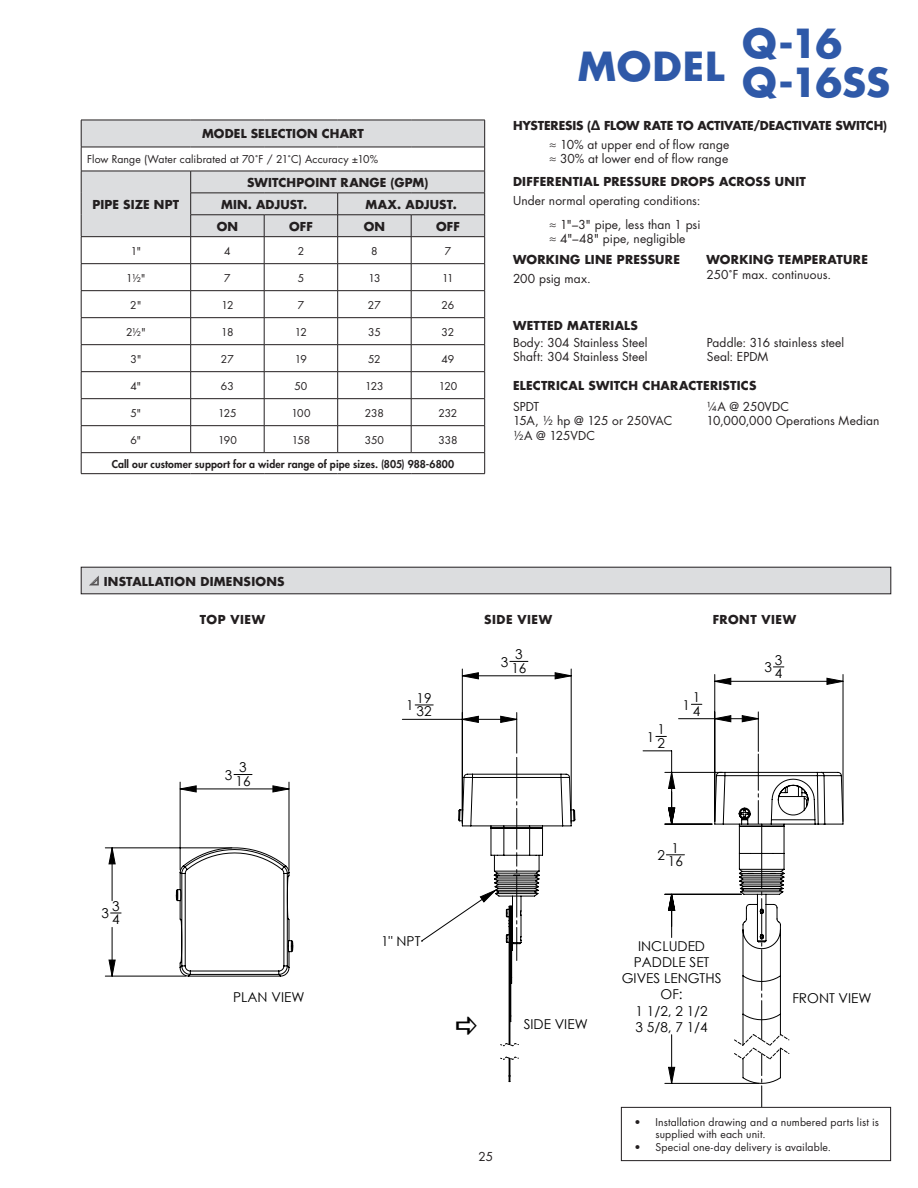
<style>
.page{position:relative;width:918px;height:1188px;background:#fff}
.page>*{position:absolute;margin:0;border:0;box-sizing:border-box;transform-origin:0 0}
.Product_Name{font:700 39px "Futura Std";letter-spacing:.01em;color:#2f59a8}
.t1{font:13.65px/13.5px "Century Gothic";color:#000}
.Tech_Specs__Normal{font:12px/14.4px "Futura Std";letter-spacing:.01em;color:#231f20}
.Tech_Specs__List__No{font:12px "Futura Std";letter-spacing:.01em;color:#231f20}
.Centered_Text{font:700 12px "Futura Std";letter-spacing:.015em;color:#231f20}
.Hysteresis{font:700 12px "Futura Std";letter-spacing:-.005em;color:#231f20}
.Tech_Specs__Header{font:700 12px "Futura Std";letter-spacing:.02em;color:#231f20}
.Tech_Specs__Normal-2{font:12px/14.4px "Futura Std";letter-spacing:-.01em;color:#231f20}
.Tech_Specs__Normal-3{font:700 12px "Futura Std";letter-spacing:.02em;color:#231f20}
.Hysteresis-2{font:700 12px/18.9px "Futura Std";letter-spacing:.025em;color:#231f20}
.Gray_Title_Box_Text{font:700 12px "Futura Std";letter-spacing:.025em;color:#231f20}
.Hysteresis-3{font:700 12px "Futura Std";letter-spacing:.045em;color:#231f20}
.Model_Selection_Char{font:10.5px/12.6px "Futura Std";letter-spacing:.01em;color:#231f20}
.Centered_Text-2{font:10.5px "Futura Std";letter-spacing:-.02em;color:#231f20}
.Model_Selection_Char-2{font:800 10.5px "Futura Std";letter-spacing:.01em;color:#231f20}
.s1{font-weight:400}
.s2{font-weight:700}
</style>
<div class="page">
<hr style="left:81px;top:473px;width:110px;height:1px;background:#231f20">
<hr style="left:191px;top:473px;width:73px;height:1px;background:#231f20">
<hr style="left:264px;top:473px;width:74px;height:1px;background:#231f20">
<hr style="left:338px;top:473px;width:73px;height:1px;background:#231f20">
<hr style="left:411px;top:473px;width:74px;height:1px;background:#231f20">
<svg style="left:81px;top:120px;width:404px;height:353px"></svg>
<div style="left:81px;top:567px;width:810px;height:27px;background:#dcdddf"></div>
<svg style="left:89px;top:576px;width:10px;height:9px"></svg>
<div style="left:81px;top:567px;width:810px;height:27px;border:1px solid #231f20"></div>
<hr style="left:105px;top:848px;width:127px;height:1px;background:#000">
<hr style="left:105px;top:976px;width:81px;height:1px;background:#000">
<svg style="left:510px;top:661px;width:18px;height:1px"></svg>
<hr style="left:462px;top:669px;width:1px;height:154px;background:#000">
<hr style="left:571px;top:669px;width:1px;height:154px;background:#000">
<hr style="left:665px;top:1083px;width:94px;height:1px;background:#000">
<hr style="left:843px;top:675px;width:1px;height:146px;background:#000">
<svg style="left:109px;top:673px;width:734px;height:410px"></svg>
<svg style="left:176px;top:847px;width:117px;height:130px"></svg>
<svg style="left:714px;top:754px;width:130px;height:353px"></svg>
<div style="left:621px;top:1107px;width:270px;height:54px;border:1px solid #231f20"></div>
<svg style="left:421px;top:756px;width:155px;height:326px"></svg>
<p class="Centered_Text" style="left:202px;top:126px;width:163px">MODEL SELECTION CHART</p>
<p class="Model_Selection_Char" style="left:87px;top:153px;width:293px">Flow Range (Water calibrated at 70˚F / 21˚C) Accuracy ±10%</p>
<p class="Centered_Text" style="left:93px;top:196px;width:88px">PIPE SIZE NPT</p>
<p class="Centered_Text" style="left:247px;top:174px;width:183px">SWITCHPOINT RANGE (GPM)</p>
<p class="Centered_Text" style="left:221px;top:196px;width:88px">MIN. ADJUST.</p>
<p class="Centered_Text" style="left:366px;top:196px;width:93px">MAX. ADJUST.</p>
<p class="Centered_Text" style="left:217px;top:218px;width:23px">ON</p>
<p class="Centered_Text" style="left:289px;top:218px;width:25px">OFF</p>
<p class="Centered_Text" style="left:364px;top:218px;width:23px">ON</p>
<p class="Centered_Text" style="left:436px;top:218px;width:25px">OFF</p>
<p class="Centered_Text-2" style="left:131px;top:244px;width:12px">1"</p>
<p class="Centered_Text-2" style="left:224px;top:244px;width:8px">4</p>
<p class="Centered_Text-2" style="left:298px;top:244px;width:8px">2</p>
<p class="Centered_Text-2" style="left:371px;top:244px;width:8px">8</p>
<p class="Centered_Text-2" style="left:445px;top:244px;width:8px">7</p>
<p class="Centered_Text-2" style="left:126px;top:271px;width:21px">1½"</p>
<p class="Centered_Text-2" style="left:224px;top:271px;width:8px">7</p>
<p class="Centered_Text-2" style="left:298px;top:271px;width:8px">5</p>
<p class="Centered_Text-2" style="left:368px;top:271px;width:14px">13</p>
<p class="Centered_Text-2" style="left:442px;top:271px;width:13px">11</p>
<p class="Centered_Text-2" style="left:130px;top:298px;width:13px">2"</p>
<p class="Centered_Text-2" style="left:221px;top:298px;width:14px">12</p>
<p class="Centered_Text-2" style="left:298px;top:298px;width:8px">7</p>
<p class="Centered_Text-2" style="left:368px;top:298px;width:14px">27</p>
<p class="Centered_Text-2" style="left:442px;top:298px;width:14px">26</p>
<p class="Centered_Text-2" style="left:126px;top:325px;width:21px">2½"</p>
<p class="Centered_Text-2" style="left:221px;top:325px;width:14px">18</p>
<p class="Centered_Text-2" style="left:295px;top:325px;width:14px">12</p>
<p class="Centered_Text-2" style="left:368px;top:325px;width:14px">35</p>
<p class="Centered_Text-2" style="left:442px;top:325px;width:14px">32</p>
<p class="Centered_Text-2" style="left:130px;top:352px;width:13px">3"</p>
<p class="Centered_Text-2" style="left:221px;top:352px;width:14px">27</p>
<p class="Centered_Text-2" style="left:295px;top:352px;width:14px">19</p>
<p class="Centered_Text-2" style="left:368px;top:352px;width:14px">52</p>
<p class="Centered_Text-2" style="left:442px;top:352px;width:14px">49</p>
<p class="Centered_Text-2" style="left:130px;top:379px;width:13px">4"</p>
<p class="Centered_Text-2" style="left:221px;top:379px;width:14px">63</p>
<p class="Centered_Text-2" style="left:294px;top:379px;width:14px">50</p>
<p class="Centered_Text-2" style="left:365px;top:379px;width:20px">123</p>
<p class="Centered_Text-2" style="left:439px;top:379px;width:20px">120</p>
<p class="Centered_Text-2" style="left:130px;top:406px;width:12px">5"</p>
<p class="Centered_Text-2" style="left:218px;top:406px;width:20px">125</p>
<p class="Centered_Text-2" style="left:291px;top:406px;width:21px">100</p>
<p class="Centered_Text-2" style="left:365px;top:406px;width:21px">238</p>
<p class="Centered_Text-2" style="left:438px;top:406px;width:20px">232</p>
<p class="Centered_Text-2" style="left:131px;top:433px;width:12px">6"</p>
<p class="Centered_Text-2" style="left:218px;top:433px;width:20px">190</p>
<p class="Centered_Text-2" style="left:292px;top:433px;width:20px">158</p>
<p class="Centered_Text-2" style="left:365px;top:433px;width:21px">350</p>
<p class="Centered_Text-2" style="left:438px;top:433px;width:21px">338</p>
<p class="Model_Selection_Char-2" style="left:112px;top:457px;width:344px">Call our customer support for a wider range of pipe sizes. (805) 988-6800</p>
<p class="Product_Name" style="left:578px;top:40px;width:148px">MODEL</p>
<p class="Product_Name" style="left:742px;top:17px;width:101px">Q-16</p>
<p class="Product_Name" style="left:742px;top:57px;width:150px">Q-16SS</p>
<p class="Hysteresis" style="left:513px;top:117px;width:376px">HYSTERESIS (∆ FLOW RATE TO ACTIVATE/DEACTIVATE SWITCH)</p>
<p class="Tech_Specs__List__No" style="left:549px;top:137px;width:182px">≈ 10% at upper end of flow range</p>
<p class="Tech_Specs__List__No" style="left:549px;top:151px;width:181px">≈ 30% at lower end of flow range</p>
<p class="Tech_Specs__Header" style="left:513px;top:174px;width:294px">DIFFERENTIAL PRESSURE DROPS ACROSS UNIT</p>
<p class="Tech_Specs__Normal" style="left:513px;top:194px;width:189px">Under normal operating conditions:</p>
<p class="Tech_Specs__List__No" style="left:549px;top:217px;width:153px">≈ 1"–3" pipe, less than 1 psi</p>
<p class="Tech_Specs__List__No" style="left:549px;top:231px;width:138px">≈ 4"–48" pipe, negligible</p>
<p class="Hysteresis-2" style="left:513px;top:250px;width:169px">WORKING LINE PRESSURE<br><span class="s1">200 psig max.</span></p>
<p class="Tech_Specs__Normal" style="left:706px;top:253px;width:163px"><span class="s2">WORKING TEMPERATURE<br></span>250˚F max. continuous.</p>
<p class="Tech_Specs__Header" style="left:513px;top:318px;width:127px">WETTED MATERIALS</p>
<p class="Tech_Specs__Normal" style="left:513px;top:335px;width:136px">Body: 304 Stainless Steel<br>Shaft: 304 Stainless Steel</p>
<p class="Tech_Specs__Normal" style="left:707px;top:335px;width:139px">Paddle: 316 stainless steel<br>Seal: EPDM</p>
<p class="Tech_Specs__Normal-3" style="left:513px;top:377px;width:245px">ELECTRICAL SWITCH CHARACTERISTICS</p>
<p class="Tech_Specs__Normal-2" style="left:513px;top:400px;width:161px">SPDT<br>15A, ½ hp @ 125 or 250VAC ½A @ 125VDC</p>
<p class="Tech_Specs__Normal" style="left:706px;top:400px;width:175px">¼A @ 250VDC<br>10,000,000 Operations Median</p>
<p class="Gray_Title_Box_Text" style="left:104px;top:573px;width:182px">INSTALLATION DIMENSIONS</p>
<p class="Hysteresis" style="left:200px;top:611px;width:67px">TOP VIEW</p>
<p class="Hysteresis-3" style="left:484px;top:611px;width:69px">SIDE VIEW</p>
<p class="Hysteresis-3" style="left:713px;top:611px;width:85px">FRONT VIEW</p>
<p class="t1" style="left:102px;top:907px;width:9px">3</p>
<p class="t1" style="left:112px;top:899px;width:9px">3<br>4</p>
<p class="t1" style="left:225px;top:768px;width:9px">3</p>
<p class="t1" style="left:235px;top:761px;width:17px">3<br>16</p>
<p class="t1" style="left:233px;top:990px;width:73px">PLAN VIEW</p>
<p class="t1" style="left:406px;top:698px;width:9px">1</p>
<p class="t1" style="left:417px;top:691px;width:17px">19<br>32</p>
<p class="t1" style="left:381px;top:934px;width:41px">1" NPT</p>
<p class="t1" style="left:501px;top:655px;width:9px">3</p>
<p class="t1" style="left:511px;top:647px;width:17px">3<br>16</p>
<p class="t1" style="left:647px;top:730px;width:9px">1</p>
<p class="t1" style="left:657px;top:723px;width:9px">1<br>2</p>
<p class="t1" style="left:682px;top:698px;width:9px">1</p>
<p class="t1" style="left:693px;top:690px;width:9px">1<br>4</p>
<p class="t1" style="left:764px;top:660px;width:9px">3</p>
<p class="t1" style="left:775px;top:653px;width:9px">3<br>4</p>
<p class="t1" style="left:524px;top:1017px;width:66px">SIDE VIEW</p>
<p class="Tech_Specs__Normal" style="left:479px;top:1150px;width:16px">25</p>
<p class="t1" style="left:657px;top:848px;width:9px">2</p>
<p class="t1" style="left:668px;top:841px;width:17px">1<br>16</p>
<p class="t1" style="left:622px;top:938px;width:101px;line-height:16.2px;text-align:center">INCLUDED<br>PADDLE SET<br>GIVES LENGTHS<br>OF:<br>1 1/2, 2 1/2<br>3 5/8, 7 1/4</p>
<p class="t1" style="left:792px;top:991px;width:81px">FRONT VIEW</p>
<p class="Model_Selection_Char" style="left:656px;top:1116px;width:225px;text-indent:-21px">• Installation drawing and a numbered parts list is supplied with each unit.</p>
<p class="Model_Selection_Char" style="left:634px;top:1141px;width:198px">• Special one-day delivery is available.</p>
</div>
